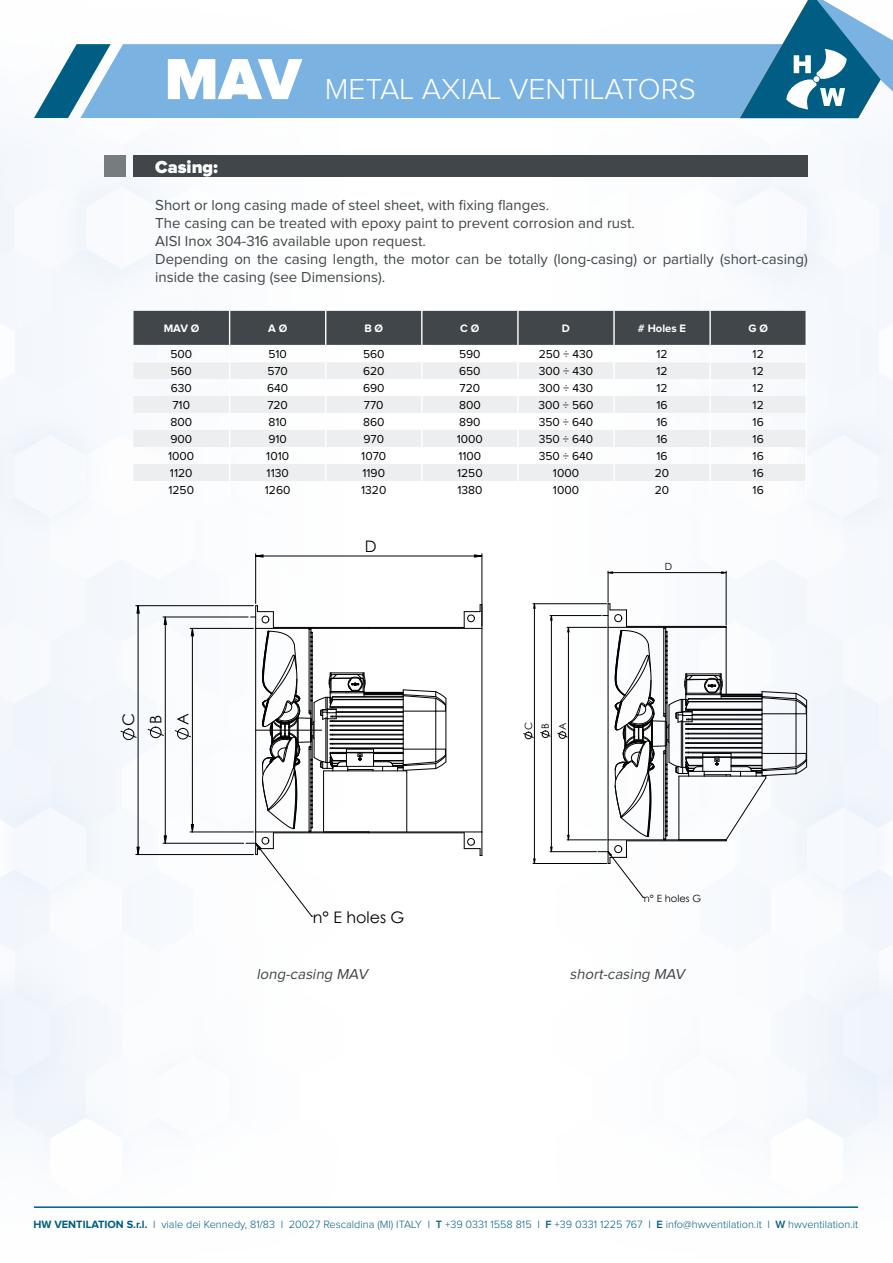
<style>
.page{position:relative;width:893px;height:1263px;background:#fff}
.page>*{position:absolute;margin:0;border:0;box-sizing:border-box;transform-origin:0 0}
.t1{font:300 30px "Proxima Nova";color:#fff}
.t2{font:900 18px "Proxima Nova";color:#fff}
.t3{font:15.9px "Century Gothic";color:#000}
.t4{font:15px/18px "Proxima Nova";color:#404649}
.t5{font:italic 15px "Proxima Nova";color:#404649}
.t6{font:12px "Proxima Nova";color:#000}
.t7{font:700 11.25px "Proxima Nova";color:#fff}
.t8{font:300 10.95px "Proxima Nova";color:#005d84}
.t9{font:9.9px "Century Gothic";color:#000}
.s1{font-weight:900;font-size:60px}
.s2{font-weight:700}
.s3{font-weight:600}
</style>
<div class="page">
<div style="left:0;top:141px;width:162px;height:1011px;background:#f5f8fc"></div>
<img style="left:162px;top:118px;width:731px;height:1090px">
<div style="left:111px;top:44px;width:629px;height:74px;background:#7ab2e1"></div>
<svg style="left:34px;top:44px;width:77px;height:74px"></svg>
<svg style="left:740px;top:0;width:153px;height:118px"></svg>
<hr style="left:34px;top:1206px;width:824px;height:2px;background:#005d84">
<div style="left:104px;top:156px;width:21px;height:21px;background:#777c7f"></div>
<div style="left:134px;top:156px;width:674px;height:21px;background:#404649"></div>
<svg style="left:134px;top:311px;width:673px;height:187px"></svg>
<hr style="left:369px;top:627px;width:95px;height:1px;background:#000">
<svg style="left:464px;top:604px;width:19px;height:24px"></svg>
<svg style="left:464px;top:832px;width:19px;height:24px"></svg>
<hr style="left:369px;top:628px;width:113px;height:1px;background:#000">
<hr style="left:482px;top:628px;width:1px;height:204px;background:#000">
<hr style="left:369px;top:832px;width:113px;height:1px;background:#000">
<svg style="left:148px;top:727px;width:16px;height:11px"></svg>
<hr style="left:163px;top:843px;width:81px;height:1px;background:#000">
<hr style="left:163px;top:617px;width:85px;height:1px;background:#000">
<hr style="left:165px;top:617px;width:1px;height:226px;background:#000">
<hr style="left:255px;top:554px;width:1px;height:49px;background:#000">
<hr style="left:482px;top:554px;width:1px;height:72px;background:#000">
<hr style="left:256px;top:556px;width:226px;height:1px;background:#000">
<svg style="left:164px;top:835px;width:3px;height:9px"></svg>
<svg style="left:164px;top:616px;width:3px;height:9px"></svg>
<svg style="left:255px;top:554px;width:8px;height:4px"></svg>
<svg style="left:474px;top:554px;width:8px;height:4px"></svg>
<svg style="left:175px;top:728px;width:16px;height:11px"></svg>
<hr style="left:190px;top:628px;width:63px;height:1px;background:#000">
<hr style="left:190px;top:832px;width:63px;height:1px;background:#000">
<hr style="left:192px;top:628px;width:1px;height:204px;background:#000">
<svg style="left:120px;top:728px;width:17px;height:12px"></svg>
<hr style="left:136px;top:605px;width:117px;height:1px;background:#000">
<hr style="left:136px;top:854px;width:117px;height:1px;background:#000">
<hr style="left:138px;top:606px;width:1px;height:248px;background:#000">
<svg style="left:191px;top:628px;width:3px;height:8px"></svg>
<svg style="left:136px;top:847px;width:4px;height:8px"></svg>
<svg style="left:191px;top:824px;width:3px;height:8px"></svg>
<svg style="left:136px;top:605px;width:4px;height:8px"></svg>
<svg style="left:246px;top:605px;width:201px;height:312px"></svg>
<svg style="left:540px;top:731px;width:10px;height:7px"></svg>
<hr style="left:550px;top:851px;width:46px;height:1px;background:#000">
<hr style="left:550px;top:615px;width:51px;height:1px;background:#000">
<hr style="left:551px;top:615px;width:1px;height:237px;background:#000">
<hr style="left:567px;top:839px;width:40px;height:1px;background:#000">
<hr style="left:568px;top:627px;width:1px;height:213px;background:#000">
<svg style="left:557px;top:731px;width:10px;height:8px"></svg>
<hr style="left:533px;top:603px;width:74px;height:1px;background:#000">
<hr style="left:567px;top:627px;width:40px;height:1px;background:#000">
<hr style="left:534px;top:604px;width:1px;height:259px;background:#000">
<hr style="left:533px;top:863px;width:74px;height:1px;background:#000">
<svg style="left:523px;top:732px;width:10px;height:7px"></svg>
<hr style="left:608px;top:571px;width:1px;height:31px;background:#000">
<hr style="left:726px;top:571px;width:1px;height:54px;background:#000">
<hr style="left:608px;top:572px;width:118px;height:1px;background:#000">
<svg style="left:598px;top:603px;width:209px;height:295px"></svg>
<h1 class="t1" style="left:165px;top:75px;width:533px"><span class="s1">MAV</span> METAL AXIAL VENTILATORS</h1>
<p class="t2" style="left:155px;top:158px;width:64px">Casing:</p>
<p class="t4" style="left:155px;top:197px;width:654px">Short or long casing made of steel sheet, with fixing flanges.<br>The casing can be treated with epoxy paint to prevent corrosion and rust.<br>AISI Inox 304-316 available upon request.<br>Depending on the casing length, the motor can be totally (long-casing) or partially (short-casing) inside the casing (see Dimensions).</p>
<p class="t7" style="left:164px;top:323px;width:37px">MAV Ø</p>
<p class="t7" style="left:268px;top:323px;width:21px">A Ø</p>
<p class="t7" style="left:364px;top:323px;width:20px">B Ø</p>
<p class="t7" style="left:460px;top:323px;width:21px">C Ø</p>
<p class="t7" style="left:562px;top:323px;width:10px">D</p>
<p class="t7" style="left:638px;top:323px;width:50px"># Holes E</p>
<p class="t7" style="left:748px;top:323px;width:21px">G Ø</p>
<p class="t6" style="left:170px;top:348px;width:23px">500</p>
<p class="t6" style="left:268px;top:348px;width:20px">510</p>
<p class="t6" style="left:363px;top:348px;width:23px">560</p>
<p class="t6" style="left:459px;top:348px;width:23px">590</p>
<p class="t6" style="left:539px;top:348px;width:56px">250 ÷ 430</p>
<p class="t6" style="left:656px;top:348px;width:13px">12</p>
<p class="t6" style="left:753px;top:348px;width:13px">12</p>
<p class="t6" style="left:170px;top:366px;width:23px">560</p>
<p class="t6" style="left:267px;top:366px;width:22px">570</p>
<p class="t6" style="left:363px;top:366px;width:23px">620</p>
<p class="t6" style="left:459px;top:366px;width:23px">650</p>
<p class="t6" style="left:539px;top:366px;width:56px">300 ÷ 430</p>
<p class="t6" style="left:656px;top:366px;width:13px">12</p>
<p class="t6" style="left:753px;top:366px;width:13px">12</p>
<p class="t6" style="left:171px;top:383px;width:23px">630</p>
<p class="t6" style="left:267px;top:383px;width:23px">640</p>
<p class="t6" style="left:363px;top:383px;width:23px">690</p>
<p class="t6" style="left:460px;top:383px;width:22px">720</p>
<p class="t6" style="left:539px;top:383px;width:56px">300 ÷ 430</p>
<p class="t6" style="left:656px;top:383px;width:13px">12</p>
<p class="t6" style="left:753px;top:383px;width:13px">12</p>
<p class="t6" style="left:172px;top:400px;width:19px">710</p>
<p class="t6" style="left:267px;top:400px;width:22px">720</p>
<p class="t6" style="left:364px;top:400px;width:21px">770</p>
<p class="t6" style="left:459px;top:400px;width:23px">800</p>
<p class="t6" style="left:538px;top:400px;width:57px">300 ÷ 560</p>
<p class="t6" style="left:656px;top:400px;width:13px">16</p>
<p class="t6" style="left:753px;top:400px;width:13px">12</p>
<p class="t6" style="left:170px;top:417px;width:23px">800</p>
<p class="t6" style="left:268px;top:417px;width:20px">810</p>
<p class="t6" style="left:363px;top:417px;width:23px">860</p>
<p class="t6" style="left:459px;top:417px;width:23px">890</p>
<p class="t6" style="left:539px;top:417px;width:56px">350 ÷ 640</p>
<p class="t6" style="left:656px;top:417px;width:13px">16</p>
<p class="t6" style="left:753px;top:417px;width:13px">16</p>
<p class="t6" style="left:170px;top:434px;width:23px">900</p>
<p class="t6" style="left:268px;top:434px;width:20px">910</p>
<p class="t6" style="left:363px;top:434px;width:22px">970</p>
<p class="t6" style="left:457px;top:434px;width:28px">1000</p>
<p class="t6" style="left:539px;top:434px;width:56px">350 ÷ 640</p>
<p class="t6" style="left:656px;top:434px;width:13px">16</p>
<p class="t6" style="left:753px;top:434px;width:13px">16</p>
<p class="t6" style="left:168px;top:451px;width:28px">1000</p>
<p class="t6" style="left:266px;top:451px;width:24px">1010</p>
<p class="t6" style="left:361px;top:451px;width:26px">1070</p>
<p class="t6" style="left:458px;top:451px;width:24px">1100</p>
<p class="t6" style="left:539px;top:451px;width:56px">350 ÷ 640</p>
<p class="t6" style="left:656px;top:451px;width:13px">16</p>
<p class="t6" style="left:753px;top:451px;width:13px">16</p>
<p class="t6" style="left:170px;top:468px;width:24px">1120</p>
<p class="t6" style="left:267px;top:468px;width:24px">1130</p>
<p class="t6" style="left:362px;top:468px;width:24px">1190</p>
<p class="t6" style="left:457px;top:468px;width:27px">1250</p>
<p class="t6" style="left:553px;top:468px;width:28px">1000</p>
<p class="t6" style="left:655px;top:468px;width:16px">20</p>
<p class="t6" style="left:753px;top:468px;width:13px">16</p>
<p class="t6" style="left:168px;top:485px;width:27px">1250</p>
<p class="t6" style="left:265px;top:485px;width:27px">1260</p>
<p class="t6" style="left:361px;top:485px;width:27px">1320</p>
<p class="t6" style="left:457px;top:485px;width:27px">1380</p>
<p class="t6" style="left:553px;top:485px;width:28px">1000</p>
<p class="t6" style="left:655px;top:485px;width:16px">20</p>
<p class="t6" style="left:753px;top:485px;width:13px">16</p>
<p class="t3" style="left:117px;top:726px;width:14px;rotate:-90deg">C</p>
<p class="t3" style="left:172px;top:725px;width:13px;rotate:-90deg">A</p>
<p class="t3" style="left:145px;top:724px;width:11px;rotate:-90deg">B</p>
<p class="t3" style="left:365px;top:536px;width:13px">D</p>
<p class="t3" style="left:313px;top:907px;width:93px">n° E holes G</p>
<p class="t9" style="left:521px;top:730px;width:10px;rotate:-90deg">C</p>
<p class="t9" style="left:555px;top:730px;width:9px;rotate:-90deg">A</p>
<p class="t9" style="left:538px;top:729px;width:7px;rotate:-90deg">B</p>
<p class="t9" style="left:665px;top:560px;width:9px">D</p>
<p class="t9" style="left:644px;top:891px;width:59px">n° E holes G</p>
<p class="t5" style="left:257px;top:967px;width:115px">long-casing MAV</p>
<p class="t5" style="left:570px;top:967px;width:119px">short-casing MAV</p>
<p class="t8" style="left:34px;top:1219px;width:826px"><span class="s2">HW VENTILATION S.r.l.</span> I viale dei Kennedy, 81/83 I 20027 Rescaldina (MI) ITALY I <span class="s3">T</span> +39 0331 1558 815 I <span class="s3">F</span> +39 0331 1225 767 I <span class="s3">E</span> info@hwventilation.it I <span class="s3">W</span> hwventilation.it</p>
</div>
